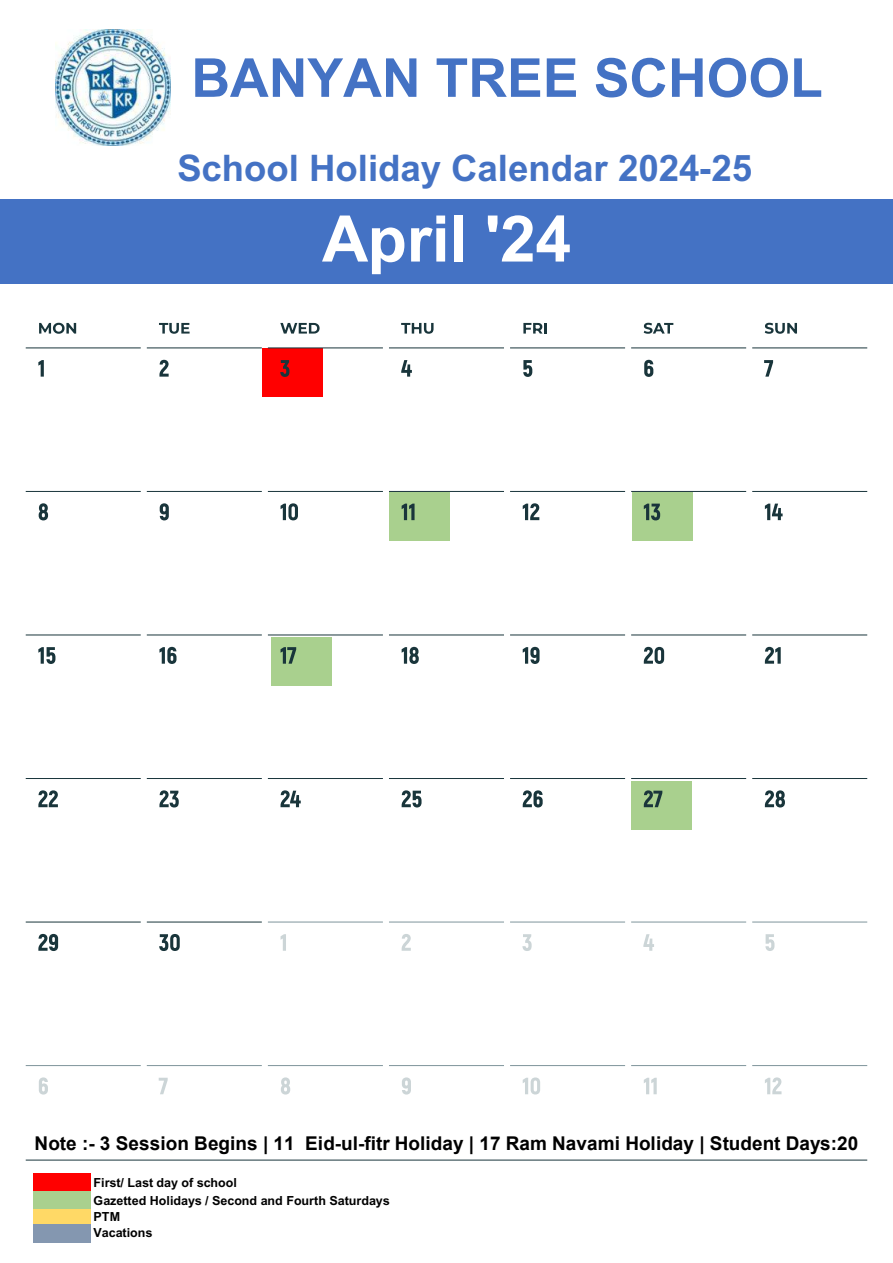
<style>
.page{position:relative;width:893px;height:1263px;background:#fff}
.page>*{position:absolute;margin:0;border:0;box-sizing:border-box;transform-origin:0 0}
.t1{font:700 64.2px "Arial";color:#fff}
.t2{font:700 53.7px "Arial";color:#4472c4}
.t3{font:700 36.6px "Arial";color:#4472c4}
.t4{font:700 19.05px "Arial";color:#000}
.t5{font:700 12.6px/17px "Arial";color:#000}
</style>
<div class="page">
<div style="left:262px;top:348px;width:60px;height:49px;background:#f00"></div>
<div style="left:389px;top:492px;width:61px;height:49px;background:#a9d08e"></div>
<div style="left:271px;top:637px;width:61px;height:49px;background:#a9d08e"></div>
<div style="left:631px;top:781px;width:61px;height:49px;background:#a9d08e"></div>
<div style="left:633px;top:492px;width:60px;height:49px;background:#a9d08e"></div>
<div style="left:0;top:199px;width:893px;height:84px;background:#4472c4"></div>
<svg style="left:38px;top:360px;width:6px;height:17px"></svg>
<svg style="left:159px;top:360px;width:10px;height:17px"></svg>
<svg style="left:280px;top:360px;width:9px;height:17px"></svg>
<svg style="left:401px;top:360px;width:11px;height:17px"></svg>
<svg style="left:523px;top:360px;width:9px;height:17px"></svg>
<svg style="left:644px;top:360px;width:9px;height:17px"></svg>
<svg style="left:764px;top:360px;width:9px;height:17px"></svg>
<svg style="left:39px;top:503px;width:9px;height:17px"></svg>
<svg style="left:160px;top:503px;width:9px;height:17px"></svg>
<svg style="left:281px;top:503px;width:17px;height:17px"></svg>
<svg style="left:402px;top:504px;width:13px;height:16px"></svg>
<svg style="left:523px;top:503px;width:16px;height:17px"></svg>
<svg style="left:644px;top:504px;width:16px;height:16px"></svg>
<svg style="left:765px;top:504px;width:18px;height:16px"></svg>
<svg style="left:38px;top:647px;width:17px;height:17px"></svg>
<svg style="left:159px;top:647px;width:17px;height:17px"></svg>
<svg style="left:281px;top:647px;width:15px;height:17px"></svg>
<svg style="left:402px;top:647px;width:17px;height:17px"></svg>
<svg style="left:523px;top:647px;width:16px;height:17px"></svg>
<svg style="left:644px;top:647px;width:20px;height:17px"></svg>
<svg style="left:765px;top:647px;width:16px;height:17px"></svg>
<svg style="left:38px;top:790px;width:20px;height:17px"></svg>
<svg style="left:159px;top:790px;width:20px;height:17px"></svg>
<svg style="left:281px;top:790px;width:20px;height:17px"></svg>
<svg style="left:402px;top:790px;width:20px;height:17px"></svg>
<svg style="left:523px;top:790px;width:20px;height:17px"></svg>
<svg style="left:644px;top:790px;width:18px;height:17px"></svg>
<svg style="left:765px;top:790px;width:20px;height:17px"></svg>
<svg style="left:38px;top:934px;width:20px;height:17px"></svg>
<svg style="left:159px;top:934px;width:21px;height:17px"></svg>
<svg style="left:281px;top:934px;width:5px;height:17px"></svg>
<svg style="left:402px;top:934px;width:9px;height:17px"></svg>
<svg style="left:522px;top:934px;width:10px;height:17px"></svg>
<svg style="left:643px;top:934px;width:11px;height:17px"></svg>
<svg style="left:765px;top:934px;width:9px;height:17px"></svg>
<svg style="left:39px;top:1077px;width:9px;height:17px"></svg>
<svg style="left:159px;top:1078px;width:9px;height:16px"></svg>
<svg style="left:281px;top:1077px;width:9px;height:17px"></svg>
<svg style="left:402px;top:1077px;width:9px;height:17px"></svg>
<svg style="left:523px;top:1077px;width:17px;height:17px"></svg>
<svg style="left:644px;top:1078px;width:13px;height:16px"></svg>
<svg style="left:765px;top:1077px;width:16px;height:17px"></svg>
<svg style="left:39px;top:323px;width:37px;height:11px"></svg>
<svg style="left:159px;top:323px;width:31px;height:11px"></svg>
<svg style="left:280px;top:323px;width:40px;height:11px"></svg>
<svg style="left:401px;top:323px;width:33px;height:11px"></svg>
<svg style="left:523px;top:323px;width:24px;height:11px"></svg>
<svg style="left:644px;top:323px;width:29px;height:11px"></svg>
<svg style="left:765px;top:323px;width:32px;height:11px"></svg>
<hr style="left:26px;top:1160px;width:841px;height:1px;background:#19353b">
<hr style="left:26px;top:348px;width:115px;height:1px;background:#19353b">
<hr style="left:147px;top:348px;width:115px;height:1px;background:#19353b">
<hr style="left:268px;top:348px;width:115px;height:1px;background:#19353b">
<hr style="left:389px;top:348px;width:115px;height:1px;background:#19353b">
<hr style="left:752px;top:348px;width:115px;height:1px;background:#19353b">
<hr style="left:510px;top:348px;width:115px;height:1px;background:#19353b">
<hr style="left:631px;top:348px;width:115px;height:1px;background:#19353b">
<hr style="left:26px;top:491px;width:115px;height:1px;background:#19353b">
<hr style="left:147px;top:491px;width:115px;height:1px;background:#19353b">
<hr style="left:268px;top:491px;width:115px;height:1px;background:#19353b">
<hr style="left:389px;top:491px;width:115px;height:1px;background:#19353b">
<hr style="left:752px;top:491px;width:115px;height:1px;background:#19353b">
<hr style="left:510px;top:491px;width:115px;height:1px;background:#19353b">
<hr style="left:631px;top:491px;width:115px;height:1px;background:#19353b">
<hr style="left:26px;top:635px;width:115px;height:1px;background:#19353b">
<hr style="left:147px;top:635px;width:115px;height:1px;background:#19353b">
<hr style="left:268px;top:635px;width:115px;height:1px;background:#19353b">
<hr style="left:389px;top:635px;width:115px;height:1px;background:#19353b">
<hr style="left:752px;top:635px;width:115px;height:1px;background:#19353b">
<hr style="left:510px;top:635px;width:115px;height:1px;background:#19353b">
<hr style="left:631px;top:635px;width:115px;height:1px;background:#19353b">
<hr style="left:26px;top:778px;width:115px;height:1px;background:#19353b">
<hr style="left:147px;top:778px;width:115px;height:1px;background:#19353b">
<hr style="left:268px;top:778px;width:115px;height:1px;background:#19353b">
<hr style="left:389px;top:778px;width:115px;height:1px;background:#19353b">
<hr style="left:752px;top:778px;width:115px;height:1px;background:#19353b">
<hr style="left:510px;top:778px;width:115px;height:1px;background:#19353b">
<hr style="left:631px;top:778px;width:115px;height:1px;background:#19353b">
<hr style="left:26px;top:922px;width:115px;height:1px;background:#19353b">
<hr style="left:147px;top:922px;width:115px;height:1px;background:#19353b">
<hr style="left:268px;top:922px;width:115px;height:1px;background:#7f959b">
<hr style="left:389px;top:922px;width:115px;height:1px;background:#7f959b">
<hr style="left:752px;top:922px;width:115px;height:1px;background:#7f959b">
<hr style="left:510px;top:922px;width:115px;height:1px;background:#7f959b">
<hr style="left:631px;top:922px;width:115px;height:1px;background:#7f959b">
<hr style="left:26px;top:1065px;width:115px;height:1px;background:#7f959b">
<hr style="left:147px;top:1065px;width:115px;height:1px;background:#7f959b">
<hr style="left:268px;top:1065px;width:115px;height:1px;background:#7f959b">
<hr style="left:389px;top:1065px;width:115px;height:1px;background:#7f959b">
<hr style="left:752px;top:1065px;width:115px;height:1px;background:#7f959b">
<hr style="left:510px;top:1065px;width:115px;height:1px;background:#7f959b">
<hr style="left:631px;top:1065px;width:115px;height:1px;background:#7f959b">
<img style="left:55px;top:30px;width:115px;height:116px">
<div style="left:34px;top:1173px;width:57px;height:18px;background:#f00"></div>
<div style="left:34px;top:1191px;width:57px;height:18px;background:#a9d08e"></div>
<div style="left:34px;top:1208px;width:57px;height:16px;background:#ffd966"></div>
<div style="left:34px;top:1224px;width:57px;height:19px;background:#8497b0"></div>
<h2 class="t2" style="left:191px;top:46px;width:633px">BANYAN TREE SCHOOL</h2>
<h3 class="t3" style="left:177px;top:146px;width:577px">School Holiday Calendar 2024-25</h3>
<h1 class="t1" style="left:322px;top:201px;width:251px">April '24</h1>
<p class="t4" style="left:35px;top:1130px;width:825px">Note :- 3 Session Begins | 11 Eid-ul-fitr Holiday | 17 Ram Navami Holiday | Student Days:20</p>
<p class="t5" style="left:94px;top:1174px;width:298px;line-height:17.5px">First/ Last day of school<br>Gazetted Holidays / Second and Fourth Saturdays</p>
<p class="t5" style="left:94px;top:1208px;width:60px">PTM<br>Vacations</p>
</div>
